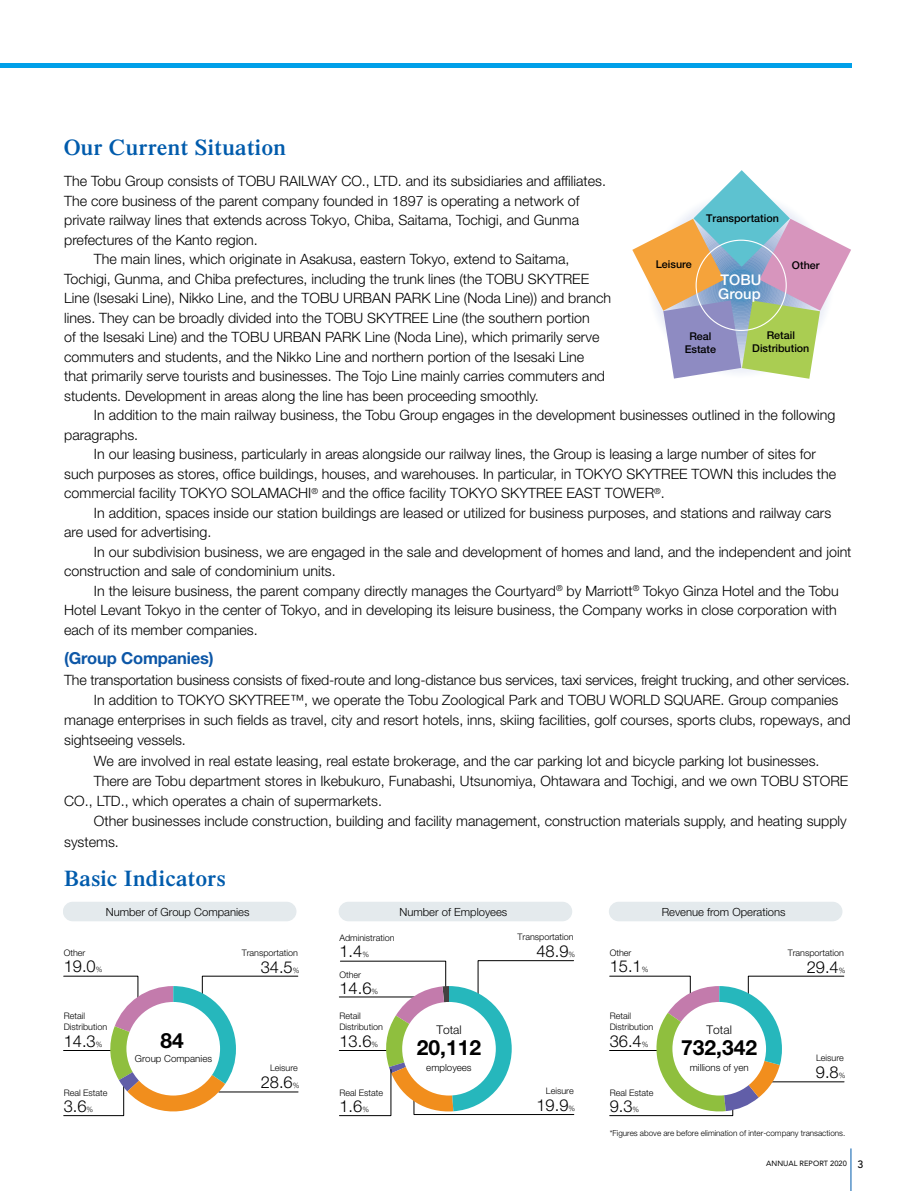
<style>
.page{position:relative;width:915px;height:1191px;background:#fff}
.page>*{position:absolute;margin:0;border:0;box-sizing:border-box;transform-origin:0 0}
.t1{font:600 22.5px "Times LT Std";letter-spacing:.02em;color:#005bac}
.t2{font:700 21px "Helvetica Neue LT Std";color:#000}
.t3{font:300 16.5px "Helvetica Neue LT Std";color:#000}
.t4{font:700 16.5px "Helvetica Neue LT Std";letter-spacing:-.01em;color:#0d57a7}
.t5{font:500 14.7px/14.7px "Helvetica Neue LT Pro";color:#fff}
.t6{font:300 14.25px "Helvetica Neue LT Std";color:#000}
.t7{font:300 12px "Helvetica Neue LT Std";color:#000}
.t8{font:300 11.25px "Helvetica Neue LT Std";color:#000}
.t9{font:500 10.65px/12.9px "Helvetica Neue LT Pro";color:#000;text-align:center}
.t10{font:300 9.75px "Helvetica Neue LT Std";color:#000}
.t11{font:300 9px/10.8px "Helvetica Neue LT Std";color:#000}
.t12{font:300 8.25px "Helvetica Neue LT Std";color:#000}
.t13{font:7.5px "Avenir LT Std";color:#000}
.s1{font-size:7.5px}
.s2{font-weight:500;font-size:10.5px}
</style>
<div class="page">
<hr style="left:850px;top:1148px;width:1px;height:43px;background:#005bac">
<hr style="left:0;top:64px;width:850px;height:4px;background:#00a0e9">
<svg style="left:632px;top:170px;width:218px;height:209px"></svg>
<div style="left:64px;top:902px;width:232px;height:19px;background:#e4eaed"></div>
<svg style="left:64px;top:975px;width:234px;height:142px"></svg>
<div style="left:126px;top:1002px;width:94px;height:93px;background:#fff;border-radius:50%"></div>
<div style="left:338px;top:901px;width:234px;height:20px;background:#e4eaed;border-radius:10px"></div>
<div style="left:608px;top:901px;width:234px;height:20px;background:#e4eaed;border-radius:10px"></div>
<svg style="left:609px;top:975px;width:234px;height:141px"></svg>
<div style="left:672px;top:1002px;width:93px;height:93px;background:#fff;border-radius:50%"></div>
<svg style="left:339px;top:960px;width:235px;height:156px"></svg>
<h1 class="t1" style="left:64px;top:134px;width:223px">Our Current Situation</h1>
<p class="t6" style="left:64px;top:172px;width:543px">The Tobu Group consists of TOBU RAILWAY CO., LTD. and its subsidiaries and affiliates.</p>
<p class="t6" style="left:64px;top:192px;width:516px">The core business of the parent company founded in 1897 is operating a network of</p>
<p class="t6" style="left:64px;top:211px;width:516px">private railway lines that extends across Tokyo, Chiba, Saitama, Tochigi, and Gunma</p>
<p class="t6" style="left:64px;top:231px;width:195px">prefectures of the Kanto region.</p>
<p class="t6" style="left:94px;top:250px;width:477px">The main lines, which originate in Asakusa, eastern Tokyo, extend to Saitama,</p>
<p class="t6" style="left:64px;top:270px;width:526px">Tochigi, Gunma, and Chiba prefectures, including the trunk lines (the TOBU SKYTREE</p>
<p class="t6" style="left:64px;top:289px;width:548px">Line (Isesaki Line), Nikko Line, and the TOBU URBAN PARK Line (Noda Line)) and branch</p>
<p class="t6" style="left:64px;top:309px;width:527px">lines. They can be broadly divided into the TOBU SKYTREE Line (the southern portion</p>
<p class="t6" style="left:64px;top:328px;width:536px">of the Isesaki Line) and the TOBU URBAN PARK Line (Noda Line), which primarily serve</p>
<p class="t6" style="left:64px;top:348px;width:521px">commuters and students, and the Nikko Line and northern portion of the Isesaki Line</p>
<p class="t6" style="left:64px;top:367px;width:542px">that primarily serve tourists and businesses. The Tojo Line mainly carries commuters and</p>
<p class="t6" style="left:64px;top:387px;width:476px">students. Development in areas along the line has been proceeding smoothly.</p>
<p class="t6" style="left:94px;top:406px;width:742px">In addition to the main railway business, the Tobu Group engages in the development businesses outlined in the following</p>
<p class="t6" style="left:64px;top:426px;width:75px">paragraphs.</p>
<p class="t6" style="left:94px;top:445px;width:723px">In our leasing business, particularly in areas alongside our railway lines, the Group is leasing a large number of sites for</p>
<p class="t6" style="left:64px;top:465px;width:773px">such purposes as stores, office buildings, houses, and warehouses. In particular, in TOKYO SKYTREE TOWN this includes the</p>
<p class="t6" style="left:64px;top:484px;width:602px">commercial facility TOKYO SOLAMACHI<sup>®</sup> and the office facility TOKYO SKYTREE EAST TOWER<sup>®</sup>.</p>
<p class="t6" style="left:94px;top:504px;width:738px">In addition, spaces inside our station buildings are leased or utilized for business purposes, and stations and railway cars</p>
<p class="t6" style="left:64px;top:523px;width:149px">are used for advertising.</p>
<p class="t6" style="left:94px;top:543px;width:758px">In our subdivision business, we are engaged in the sale and development of homes and land, and the independent and joint</p>
<p class="t6" style="left:64px;top:562px;width:273px">construction and sale of condominium units.</p>
<p class="t6" style="left:94px;top:582px;width:746px">In the leisure business, the parent company directly manages the Courtyard<sup>®</sup> by Marriott<sup>®</sup> Tokyo Ginza Hotel and the Tobu</p>
<p class="t6" style="left:64px;top:601px;width:774px">Hotel Levant Tokyo in the center of Tokyo, and in developing its leisure business, the Company works in close corporation with</p>
<p class="t6" style="left:64px;top:621px;width:195px">each of its member companies.</p>
<p class="t4" style="left:64px;top:648px;width:151px">(Group Companies)</p>
<p class="t6" style="left:64px;top:671px;width:786px">The transportation business consists of fixed-route and long-distance bus services, taxi services, freight trucking, and other services.</p>
<p class="t6" style="left:94px;top:691px;width:745px">In addition to TOKYO SKYTREE™, we operate the Tobu Zoological Park and TOBU WORLD SQUARE. Group companies</p>
<p class="t6" style="left:64px;top:711px;width:787px">manage enterprises in such fields as travel, city and resort hotels, inns, skiing facilities, golf courses, sports clubs, ropeways, and</p>
<p class="t6" style="left:64px;top:731px;width:123px">sightseeing vessels.</p>
<p class="t6" style="left:94px;top:752px;width:726px">We are involved in real estate leasing, real estate brokerage, and the car parking lot and bicycle parking lot businesses.</p>
<p class="t6" style="left:94px;top:772px;width:755px">There are Tobu department stores in Ikebukuro, Funabashi, Utsunomiya, Ohtawara and Tochigi, and we own TOBU STORE</p>
<p class="t6" style="left:64px;top:792px;width:319px">CO., LTD., which operates a chain of supermarkets.</p>
<p class="t6" style="left:94px;top:812px;width:754px">Other businesses include construction, building and facility management, construction materials supply, and heating supply</p>
<p class="t6" style="left:64px;top:833px;width:56px">systems.</p>
<p class="t9" style="left:706px;top:212px;width:74px">Transportation</p>
<p class="t9" style="left:655px;top:258px;width:38px">Leisure</p>
<p class="t9" style="left:791px;top:259px;width:29px">Other</p>
<p class="t5" style="left:718px;top:272px;width:44px">TOBU<br>Group</p>
<p class="t9" style="left:684px;top:330px;width:33px">Real<br>Estate</p>
<p class="t9" style="left:752px;top:328px;width:59px">Retail<br>Distribution</p>
<h1 class="t1" style="left:64px;top:865px;width:163px">Basic Indicators</h1>
<p class="t8" style="left:106px;top:905px;width:145px">Number of Group Companies</p>
<p class="t11" style="left:64px;top:947px;width:23px">Other</p>
<p class="t3" style="left:64px;top:956px;width:40px">19.0<span class="s1">%</span></p>
<p class="t11" style="left:64px;top:1010px;width:45px">Retail<br>Distribution</p>
<p class="t3" style="left:64px;top:1031px;width:40px">14.3<span class="s1">%</span></p>
<p class="t11" style="left:64px;top:1087px;width:45px">Real Estate</p>
<p class="t3" style="left:64px;top:1096px;width:31px">3.6<span class="s1">%</span></p>
<h2 class="t2" style="left:160px;top:1027px;width:25px">84</h2>
<p class="t10" style="left:135px;top:1052px;width:79px">Group Companies</p>
<p class="t11" style="left:242px;top:947px;width:58px">Transportation</p>
<p class="t3" style="left:260px;top:956px;width:40px">34.5<span class="s1">%</span></p>
<p class="t11" style="left:270px;top:1062px;width:29px">Leisure</p>
<p class="t3" style="left:260px;top:1072px;width:40px">28.6<span class="s1">%</span></p>
<p class="t8" style="left:399px;top:905px;width:109px">Number of Employees</p>
<p class="t8" style="left:661px;top:905px;width:125px">Revenue from Operations</p>
<p class="t11" style="left:339px;top:932px;width:57px">Administration</p>
<p class="t3" style="left:339px;top:941px;width:31px">1.4<span class="s1">%</span></p>
<p class="t11" style="left:339px;top:969px;width:23px">Other</p>
<p class="t3" style="left:339px;top:978px;width:40px">14.6<span class="s1">%</span></p>
<p class="t11" style="left:517px;top:931px;width:58px">Transportation</p>
<p class="t3" style="left:536px;top:941px;width:40px">48.9<span class="s1">%</span></p>
<p class="t11" style="left:609px;top:947px;width:23px">Other</p>
<p class="t3" style="left:609px;top:956px;width:40px">15.1<span class="s1">%</span></p>
<p class="t11" style="left:787px;top:947px;width:58px">Transportation</p>
<p class="t3" style="left:806px;top:956px;width:40px">29.4<span class="s1">%</span></p>
<p class="t11" style="left:339px;top:1010px;width:45px">Retail<br>Distribution</p>
<p class="t3" style="left:339px;top:1031px;width:40px">13.6<span class="s1">%</span></p>
<p class="t7" style="left:436px;top:1022px;width:27px">Total</p>
<p class="t10" style="left:426px;top:1061px;width:47px">employees</p>
<h2 class="t2" style="left:416px;top:1034px;width:66px">20,112</h2>
<p class="t11" style="left:609px;top:1010px;width:45px">Retail<br>Distribution</p>
<p class="t3" style="left:609px;top:1031px;width:40px">36.4<span class="s1">%</span></p>
<p class="t7" style="left:706px;top:1022px;width:27px">Total</p>
<p class="t10" style="left:689px;top:1061px;width:60px">millions of yen</p>
<h2 class="t2" style="left:681px;top:1034px;width:77px">732,342</h2>
<p class="t11" style="left:815px;top:1052px;width:29px">Leisure</p>
<p class="t3" style="left:815px;top:1062px;width:31px">9.8<span class="s1">%</span></p>
<p class="t11" style="left:339px;top:1087px;width:45px">Real Estate</p>
<p class="t3" style="left:339px;top:1096px;width:31px">1.6<span class="s1">%</span></p>
<p class="t11" style="left:545px;top:1085px;width:29px">Leisure</p>
<p class="t3" style="left:536px;top:1094px;width:40px">19.9<span class="s1">%</span></p>
<p class="t11" style="left:609px;top:1087px;width:45px">Real Estate</p>
<p class="t12" style="left:609px;top:1128px;width:237px">*Figures above are before elimination of inter-company transactions.</p>
<p class="t3" style="left:609px;top:1096px;width:31px">9.3<span class="s1">%</span></p>
<p class="t13" style="left:766px;top:1159px;width:99px">ANNUAL REPORT 2020 <span class="s2">3</span></p>
</div>
